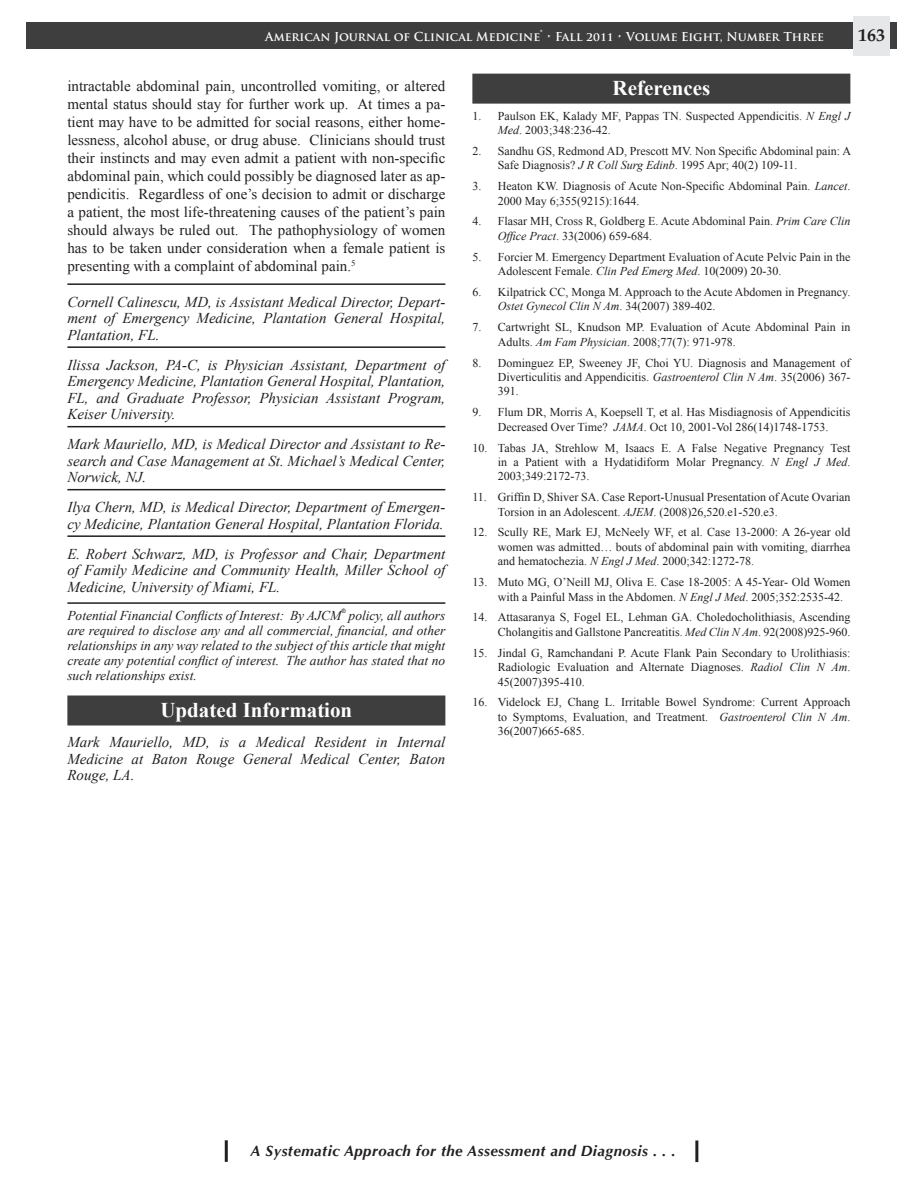
<style>
.page{position:relative;width:918px;height:1188px;background:#fff}
.page>*{position:absolute;margin:0;border:0;box-sizing:border-box;transform-origin:0 0}
.Rev_Sub_Head{font:700 21px "Times New Roman";color:#fff}
.t1{font:700 18px "Palatino";color:#231f20}
.AUTHOR_BLURB{font:italic 15px/16.5px "Times New Roman";color:#231f20;text-align:justify}
.Body_Text{font:15px/18px "Times New Roman";color:#231f20;text-align:justify}
.t2{font:italic 700 15px "Optima";letter-spacing:.03em;color:#231f20}
.Conflict_Statement{font:italic 13.5px/15px "Times New Roman";color:#231f20;text-align:justify}
.Reference_Body{font:12px/14.4px "Times New Roman";color:#231f20}
.t3{font:700 12px "Trajan Pro";color:#fff}
.Conflict_Statement-2{font:6px "Arial";color:#231f20}
.s1{font-style:italic}
</style>
<div class="page">
<div style="left:26px;top:22px;width:871px;height:27px;background:#3e3e3f"></div>
<div style="left:853px;top:16px;width:37px;height:40px;background:#e6e7e9"></div>
<hr style="left:225px;top:1140px;width:3px;height:22px;background:#231f20">
<hr style="left:695px;top:1140px;width:3px;height:22px;background:#231f20">
<hr style="left:67px;top:283px;width:378px;height:2px;background:#231f20">
<hr style="left:67px;top:346px;width:378px;height:2px;background:#231f20">
<hr style="left:67px;top:426px;width:378px;height:1px;background:#231f20">
<hr style="left:67px;top:489px;width:378px;height:1px;background:#231f20">
<hr style="left:67px;top:535px;width:378px;height:2px;background:#231f20">
<hr style="left:67px;top:602px;width:378px;height:2px;background:#231f20">
<div style="left:67px;top:696px;width:378px;height:30px;background:#3e3e3f"></div>
<div style="left:472px;top:74px;width:378px;height:30px;background:#3e3e3f"></div>
<p class="t3" style="left:265px;top:29px;width:561px">American Journal of Clinical Medicine® • Fall 2011 • Volume Eight, Number Three</p>
<h2 class="t1" style="left:858px;top:20px;width:28px">163</h2>
<p class="Body_Text" style="left:67px;top:77px;width:380px">intractable abdominal pain, uncontrolled vomiting, or altered mental status should stay for further work up. At times a pa&shy;tient may have to be admitted for social reasons, either home&shy;lessness, alcohol abuse, or drug abuse. Clinicians should trust their instincts and may even admit a patient with non-specific abdominal pain, which could possibly be diagnosed later as ap&shy;pendicitis. Regardless of one’s decision to admit or discharge a patient, the most life-threatening causes of the patient’s pain should always be ruled out. The pathophysiology of women has to be taken under consideration when a female patient is presenting with a complaint of abdominal pain.<sup>5</sup></p>
<p class="AUTHOR_BLURB" style="left:67px;top:293px;width:379px">Cornell Calinescu, MD, is Assistant Medical Director, Depart&shy;ment of Emergency Medicine, Plantation General Hospital, Plantation, FL.</p>
<p class="AUTHOR_BLURB" style="left:67px;top:356px;width:379px">Ilissa Jackson, PA-C, is Physician Assistant, Department of Emergency Medicine, Plantation General Hospital, Plantation, FL, and Graduate Professor, Physician Assistant Program, Keiser University.</p>
<p class="AUTHOR_BLURB" style="left:67px;top:435px;width:379px">Mark Mauriello, MD, is Medical Director and Assistant to Re&shy;search and Case Management at St. Michael’s Medical Center, Norwick, NJ.</p>
<p class="AUTHOR_BLURB" style="left:67px;top:498px;width:379px">Ilya Chern, MD, is Medical Director, Department of Emergen&shy;cy Medicine, Plantation General Hospital, Plantation Florida.</p>
<p class="AUTHOR_BLURB" style="left:67px;top:545px;width:380px">E. Robert Schwarz, MD, is Professor and Chair, Department of Family Medicine and Community Health, Miller School of Medicine, University of Miami, FL.</p>
<p class="Conflict_Statement" style="left:67px;top:608px;width:275px">Potential Financial Conflicts of Interest: By AJCM</p>
<p class="Conflict_Statement-2" style="left:341px;top:606px;width:6px">®</p>
<p class="Conflict_Statement" style="left:67px;top:608px;width:380px;text-indent:281px">policy, all authors are required to disclose any and all commercial, financial, and other relationships in any way related to the subject of this article that might create any potential conflict of interest. The author has stated that no such relationships exist.</p>
<p class="Rev_Sub_Head" style="left:160px;top:696px;width:193px">Updated Information</p>
<p class="AUTHOR_BLURB" style="left:67px;top:733px;width:380px">Mark Mauriello, MD, is a Medical Resident in Internal Medicine at Baton Rouge General Medical Center, Baton Rouge, LA.</p>
<p class="Rev_Sub_Head" style="left:613px;top:74px;width:99px">References</p>
<p class="Reference_Body" style="left:498px;top:108px;width:354px;text-indent:-26px">1. Paulson EK, Kalady MF, Pappas TN. Suspected Appendicitis. <span class="s1">N Engl J<br>Med</span>. 2003;348:236-42.</p>
<p class="Reference_Body" style="left:498px;top:143px;width:355px;text-indent:-26px">2. Sandhu GS, Redmond AD, Prescott MV. Non Specific Abdominal pain: A<br>Safe Diagnosis? <span class="s1">J R Coll Surg Edinb</span>. 1995 Apr; 40(2) 109-11.</p>
<p class="Reference_Body" style="left:498px;top:179px;width:354px;text-indent:-26px">3. Heaton KW. Diagnosis of Acute Non-Specific Abdominal Pain. <span class="s1">Lancet</span>.<br>2000 May 6;355(9215):1644.</p>
<p class="Reference_Body" style="left:498px;top:214px;width:354px;text-indent:-26px">4. Flasar MH, Cross R, Goldberg E. Acute Abdominal Pain. <span class="s1">Prim Care Clin<br>Office Pract</span>. 33(2006) 659-684.</p>
<p class="Reference_Body" style="left:498px;top:249px;width:354px;text-indent:-26px">5. Forcier M. Emergency Department Evaluation of Acute Pelvic Pain in the<br>Adolescent Female. <span class="s1">Clin Ped Emerg Med</span>. 10(2009) 20-30.</p>
<p class="Reference_Body" style="left:498px;top:285px;width:354px;text-indent:-26px">6. Kilpatrick CC, Monga M. Approach to the Acute Abdomen in Pregnancy.<br><span class="s1">Ostet Gynecol Clin N Am</span>. 34(2007) 389-402.</p>
<p class="Reference_Body" style="left:498px;top:320px;width:354px;text-indent:-26px">7. Cartwright SL, Knudson MP. Evaluation of Acute Abdominal Pain in<br>Adults. <span class="s1">Am Fam Physician</span>. 2008;77(7): 971-978.</p>
<p class="Reference_Body" style="left:498px;top:355px;width:354px;text-align:justify;text-indent:-26px">8. Dominguez EP, Sweeney JF, Choi YU. Diagnosis and Management of Diverticulitis and Appendicitis. <span class="s1">Gastroenterol Clin N Am</span>. 35(2006) 367- 391.</p>
<p class="Reference_Body" style="left:472px;top:405px;width:380px;text-align:center">9. Flum DR, Morris A, Koepsell T, et al. Has Misdiagnosis of Appendicitis<br>Decreased Over Time? <span class="s1">JAMA</span>. Oct 10, 2001-Vol 286(14)1748-1753.</p>
<p class="Reference_Body" style="left:498px;top:440px;width:354px;text-align:justify;text-indent:-26px">10. Tabas JA, Strehlow M, Isaacs E. A False Negative Pregnancy Test in a Patient with a Hydatidiform Molar Pregnancy. <span class="s1">N Engl J Med</span>.<br>2003;349:2172-73.</p>
<p class="Reference_Body" style="left:498px;top:490px;width:354px;text-indent:-26px">11. Griffin D, Shiver SA. Case Report-Unusual Presentation of Acute Ovarian<br>Torsion in an Adolescent. <span class="s1">AJEM</span>. (2008)26,520.e1-520.e3.</p>
<p class="Reference_Body" style="left:498px;top:525px;width:354px;text-align:justify;text-indent:-26px">12. Scully RE, Mark EJ, McNeely WF, et al. Case 13-2000: A 26-year old women was admitted… bouts of abdominal pain with vomiting, diarrhea and hematochezia. <span class="s1">N Engl J Med</span>. 2000;342:1272-78.</p>
<p class="Reference_Body" style="left:498px;top:575px;width:354px;text-indent:-26px">13. Muto MG, O’Neill MJ, Oliva E. Case 18-2005: A 45-Year- Old Women with a Painful Mass in the Abdomen. <span class="s1">N Engl J Med</span>. 2005;352:2535-42.</p>
<p class="Reference_Body" style="left:472px;top:610px;width:379px;text-align:right">14. Attasaranya S, Fogel EL, Lehman GA. Choledocholithiasis, Ascending<br>Cholangitis and Gallstone Pancreatitis. <span class="s1">Med Clin N Am</span>. 92(2008)925-960.</p>
<p class="Reference_Body" style="left:498px;top:645px;width:354px;text-align:justify;text-indent:-26px">15. Jindal G, Ramchandani P. Acute Flank Pain Secondary to Urolithiasis:<br>Radiologic Evaluation and Alternate Diagnoses. <span class="s1">Radiol Clin N Am</span>.<br>45(2007)395-410.</p>
<p class="Reference_Body" style="left:498px;top:695px;width:354px;text-align:justify;text-indent:-26px">16. Videlock EJ, Chang L. Irritable Bowel Syndrome: Current Approach to Symptoms, Evaluation, and Treatment. <span class="s1">Gastroenterol Clin N Am</span>.<br>36(2007)665-685.</p>
<p class="t2" style="left:250px;top:1142px;width:427px">A Systematic Approach for the Assessment and Diagnosis . . .</p>
</div>
